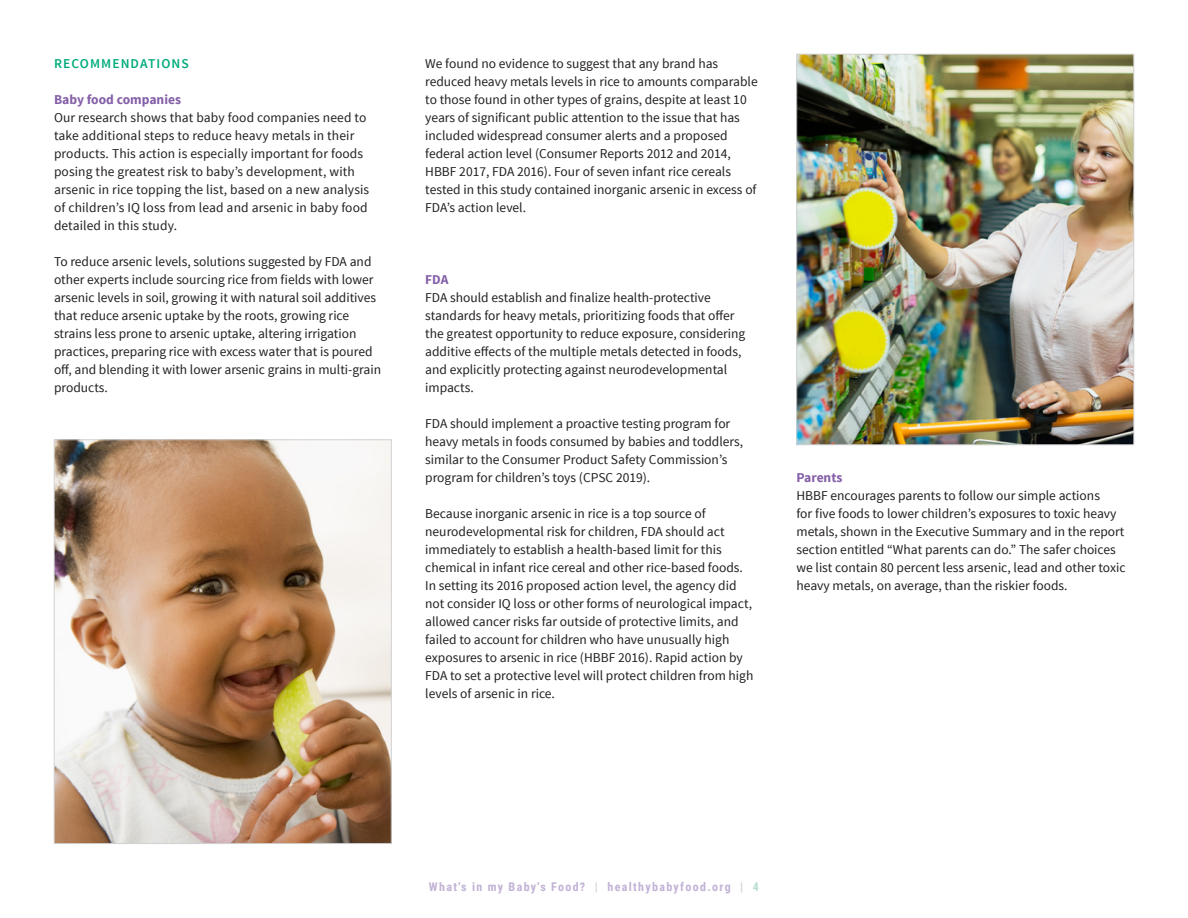
<style>
.page{position:relative;width:1188px;height:918px;background:#fff}
.page>*{position:absolute;margin:0;border:0;box-sizing:border-box;transform-origin:0 0}
.Body_Text{font:13.5px/18px "Source Sans Pro";color:#231f20}
.Subhead_3_Purple{font:700 13.5px "Source Sans Pro";color:#845fa8}
.Subhead_2_GREEN{font:600 13.5px "Source Sans Pro";letter-spacing:.08em;color:#00ab7b}
.t1{font:700 12px "Roboto Condensed";letter-spacing:.11em;color:#c2b3d6}
.s1{font-family:"Roboto";color:#d1d2d4}
.s2{color:#b7dfce}
</style>
<div class="page">
<img style="left:56px;top:442px;width:334px;height:400px">
<div style="left:54px;top:440px;width:338px;height:404px;border:1px solid #d1d2d4"></div>
<img style="left:798px;top:56px;width:334px;height:387px">
<div style="left:796px;top:54px;width:338px;height:391px;border:1px solid #d1d2d4"></div>
<p class="Subhead_2_GREEN" style="left:54px;top:54px;width:136px">RECOMMENDATIONS</p>
<p class="Subhead_3_Purple" style="left:54px;top:90px;width:129px">Baby food companies</p>
<p class="Body_Text" style="left:54px;top:108px;width:317px">Our research shows that baby food companies need to take additional steps to reduce heavy metals in their products. This action is especially important for foods posing the greatest risk to baby’s development, with arsenic in rice topping the list, based on a new analysis of children’s IQ loss from lead and arsenic in baby food detailed in this study.</p>
<p class="Body_Text" style="left:54px;top:252px;width:329px">To reduce arsenic levels, solutions suggested by FDA and other experts include sourcing rice from fields with lower arsenic levels in soil, growing it with natural soil additives that reduce arsenic uptake by the roots, growing rice strains less prone to arsenic uptake, altering irrigation practices, preparing rice with excess water that is poured off, and blending it with lower arsenic grains in multi-grain products.</p>
<p class="Body_Text" style="left:425px;top:54px;width:334px">We found no evidence to suggest that any brand has reduced heavy metals levels in rice to amounts comparable to those found in other types of grains, despite at least 10 years of significant public attention to the issue that has included widespread consumer alerts and a proposed federal action level (Consumer Reports 2012 and 2014, HBBF 2017, FDA 2016). Four of seven infant rice cereals tested in this study contained inorganic arsenic in excess of FDA’s action level.</p>
<p class="Subhead_3_Purple" style="left:425px;top:270px;width:25px">FDA</p>
<p class="Body_Text" style="left:425px;top:288px;width:322px">FDA should establish and finalize health-protective standards for heavy metals, prioritizing foods that offer the greatest opportunity to reduce exposure, considering additive effects of the multiple metals detected in foods, and explicitly protecting against neurodevelopmental impacts.</p>
<p class="Body_Text" style="left:425px;top:414px;width:319px">FDA should implement a proactive testing program for heavy metals in foods consumed by babies and toddlers, similar to the Consumer Product Safety Commission’s program for children’s toys (CPSC 2019).</p>
<p class="Body_Text" style="left:425px;top:504px;width:330px">Because inorganic arsenic in rice is a top source of neurodevelopmental risk for children, FDA should act immediately to establish a health-based limit for this chemical in infant rice cereal and other rice-based foods.<br>In setting its 2016 proposed action level, the agency did not consider IQ loss or other forms of neurological impact, allowed cancer risks far outside of protective limits, and failed to account for children who have unusually high exposures to arsenic in rice (HBBF 2016). Rapid action by FDA to set a protective level will protect children from high levels of arsenic in rice.</p>
<p class="Subhead_3_Purple" style="left:796px;top:468px;width:48px">Parents</p>
<p class="Body_Text" style="left:796px;top:486px;width:331px">HBBF encourages parents to follow our simple actions<br>for five foods to lower children’s exposures to toxic heavy metals, shown in the Executive Summary and in the report section entitled “What parents can do.” The safer choices we list contain 80 percent less arsenic, lead and other toxic heavy metals, on average, than the riskier foods.</p>
<p class="t1" style="left:429px;top:878px;width:332px">What's in my Baby's Food? <span class="s1">|</span> healthybabyfood.org <span class="s1">|</span> <span class="s2">4</span></p>
</div>
